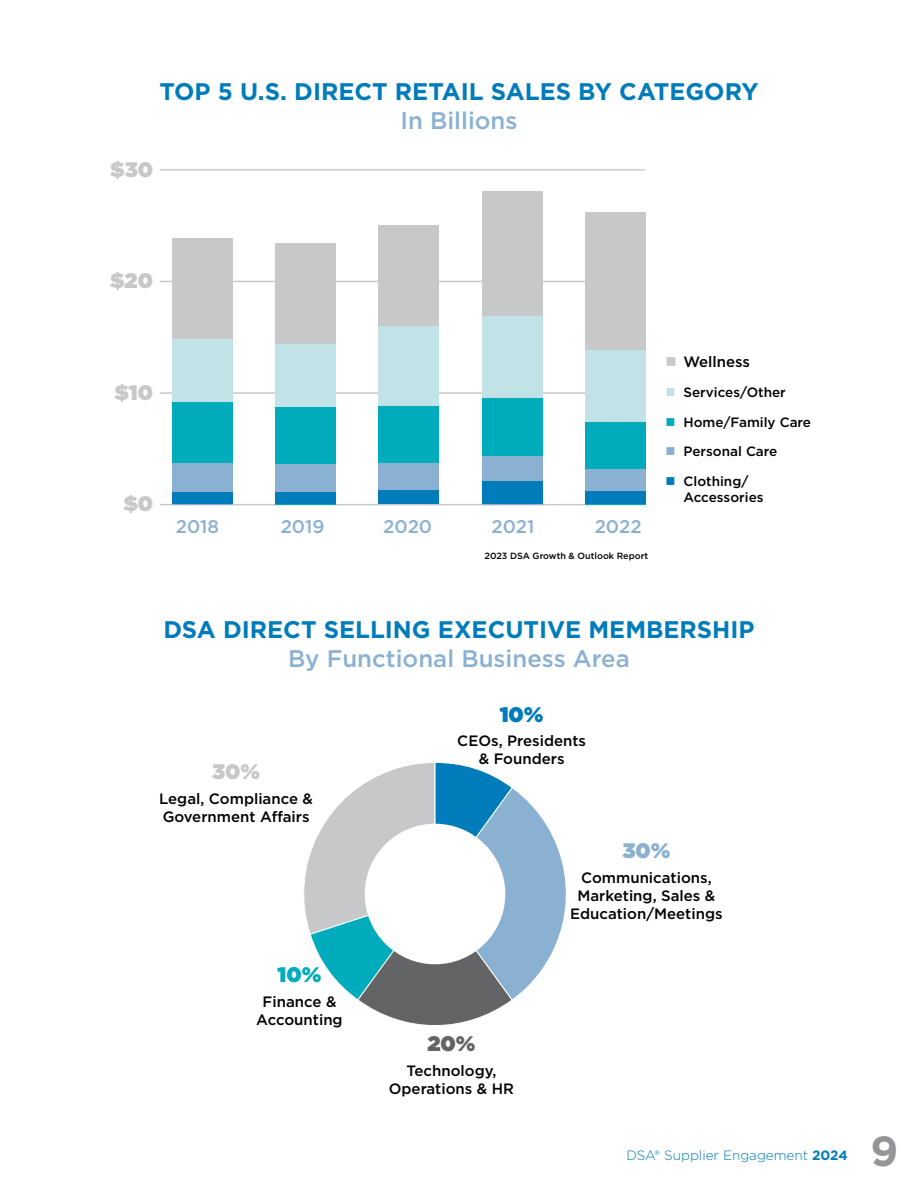
<style>
.page{position:relative;width:918px;height:1188px;background:#fff}
.page>*{position:absolute;margin:0;border:0;box-sizing:border-box;transform-origin:0 0}
.t1{font:700 42px "Gotham";color:#939598}
.t2{font:700 24px "Gotham";color:#007cba}
.t3{font:500 24px "Gotham";color:#8ab1d2}
.t4{font:900 21px "Gotham";color:#c7c8ca}
.t5{font:900 21px "Gotham";color:#007cba}
.t6{font:900 21px "Gotham";color:#8ab1d2}
.t7{font:900 21px "Gotham";color:#636466}
.t8{font:900 21px "Gotham";color:#00acbb}
.t9{font:500 18.3px "Gotham";color:#8ab1d2}
.t10{font:500 15px/18px "Gotham";color:#000;text-align:center}
.t11{font:500 13.5px/16.2px "Gotham";color:#000}
.t12{font:300 13.5px "Gotham";color:#007cba}
.t13{font:500 9px "Gotham";color:#000}
.s1{color:#c7c8ca}
.s2{color:#c1e3e7}
.s3{color:#00acbb}
.s4{color:#8ab1d2}
.s5{color:#007cba}
.s6{font-weight:700}
</style>
<div class="page">
<hr style="left:160px;top:169px;width:485px;height:2px;background:#c7c8ca">
<hr style="left:160px;top:281px;width:485px;height:1px;background:#c7c8ca">
<hr style="left:160px;top:392px;width:485px;height:2px;background:#c7c8ca">
<hr style="left:160px;top:504px;width:485px;height:1px;background:#c7c8ca">
<div style="left:585px;top:212px;width:61px;height:292px;background:#c7c8ca"></div>
<div style="left:585px;top:350px;width:61px;height:154px;background:#c1e3e7"></div>
<div style="left:585px;top:422px;width:61px;height:82px;background:#00acbb"></div>
<div style="left:585px;top:470px;width:61px;height:34px;background:#8ab1d2"></div>
<div style="left:585px;top:492px;width:61px;height:12px;background:#007cba"></div>
<div style="left:482px;top:191px;width:61px;height:313px;background:#c7c8ca"></div>
<div style="left:482px;top:317px;width:61px;height:187px;background:#c1e3e7"></div>
<div style="left:482px;top:399px;width:61px;height:105px;background:#00acbb"></div>
<div style="left:482px;top:456px;width:61px;height:48px;background:#8ab1d2"></div>
<div style="left:482px;top:481px;width:61px;height:23px;background:#007cba"></div>
<div style="left:378px;top:226px;width:61px;height:278px;background:#c7c8ca"></div>
<div style="left:378px;top:326px;width:61px;height:178px;background:#c1e3e7"></div>
<div style="left:378px;top:406px;width:61px;height:98px;background:#00acbb"></div>
<div style="left:378px;top:464px;width:61px;height:40px;background:#8ab1d2"></div>
<div style="left:378px;top:491px;width:61px;height:13px;background:#007cba"></div>
<div style="left:275px;top:243px;width:61px;height:261px;background:#c7c8ca"></div>
<div style="left:275px;top:344px;width:61px;height:160px;background:#c1e3e7"></div>
<div style="left:275px;top:407px;width:61px;height:97px;background:#00acbb"></div>
<div style="left:275px;top:465px;width:61px;height:39px;background:#8ab1d2"></div>
<div style="left:275px;top:493px;width:61px;height:11px;background:#007cba"></div>
<div style="left:172px;top:238px;width:61px;height:266px;background:#c7c8ca"></div>
<div style="left:172px;top:339px;width:61px;height:165px;background:#c1e3e7"></div>
<div style="left:172px;top:403px;width:61px;height:101px;background:#00acbb"></div>
<div style="left:172px;top:463px;width:61px;height:41px;background:#8ab1d2"></div>
<div style="left:172px;top:493px;width:61px;height:11px;background:#007cba"></div>
<svg style="left:304px;top:762px;width:262px;height:263px"></svg>
<div style="left:365px;top:824px;width:140px;height:140px;background:#fff;border-radius:50%"></div>
<h2 class="t2" style="left:159px;top:76px;width:601px">TOP 5 U.S. DIRECT RETAIL SALES BY CATEGORY</h2>
<h2 class="t3" style="left:400px;top:105px;width:119px">In Billions</h2>
<h3 class="t4" style="left:110px;top:155px;width:44px">$30</h3>
<h3 class="t4" style="left:110px;top:266px;width:44px">$20</h3>
<h3 class="t4" style="left:115px;top:377px;width:40px">$10</h3>
<h3 class="t4" style="left:123px;top:489px;width:31px">$0</h3>
<p class="t9" style="left:176px;top:515px;width:45px">2018</p>
<p class="t9" style="left:281px;top:515px;width:45px">2019</p>
<p class="t9" style="left:383px;top:515px;width:50px">2020</p>
<p class="t9" style="left:492px;top:515px;width:44px">2021</p>
<p class="t9" style="left:595px;top:515px;width:48px">2022</p>
<p class="t13" style="left:485px;top:550px;width:165px">2023 DSA Growth &amp; Outlook Report</p>
<p class="t10" style="left:666px;top:353px;width:86px"><span class="s1">■</span> Wellness</p>
<p class="t11" style="left:666px;top:384px;width:122px"><span class="s2">■</span> Services/Other</p>
<p class="t11" style="left:666px;top:413px;width:147px"><span class="s3">■</span> Home/Family Care</p>
<p class="t11" style="left:666px;top:443px;width:113px"><span class="s4">■</span> Personal Care</p>
<p class="t11" style="left:683px;top:473px;width:82px;text-indent:-18px"><span class="s5">■</span> Clothing/<br>Accessories</p>
<h2 class="t2" style="left:163px;top:614px;width:593px">DSA DIRECT SELLING EXECUTIVE MEMBERSHIP</h2>
<h2 class="t3" style="left:288px;top:643px;width:343px">By Functional Business Area</h2>
<h3 class="t5" style="left:500px;top:699px;width:45px">10%</h3>
<p class="t10" style="left:457px;top:732px;width:130px">CEOs, Presidents &amp; Founders</p>
<h3 class="t4" style="left:212px;top:756px;width:50px">30%</h3>
<p class="t10" style="left:159px;top:789px;width:156px;text-align:left">Legal, Compliance &amp;<br>Government Affairs</p>
<h3 class="t8" style="left:278px;top:960px;width:45px">10%</h3>
<p class="t10" style="left:256px;top:992px;width:88px">Finance &amp;<br>Accounting</p>
<h3 class="t7" style="left:427px;top:1028px;width:50px">20%</h3>
<p class="t10" style="left:389px;top:1061px;width:127px">Technology,<br>Operations &amp; HR</p>
<h3 class="t6" style="left:622px;top:836px;width:50px">30%</h3>
<p class="t10" style="left:570px;top:868px;width:154px">Communications,<br>Marketing, Sales &amp;<br>Education/Meetings</p>
<p class="t12" style="left:626px;top:1147px;width:223px">DSA® Supplier Engagement <span class="s6">2024</span></p>
<h1 class="t1" style="left:870px;top:1124px;width:29px">9</h1>
</div>
